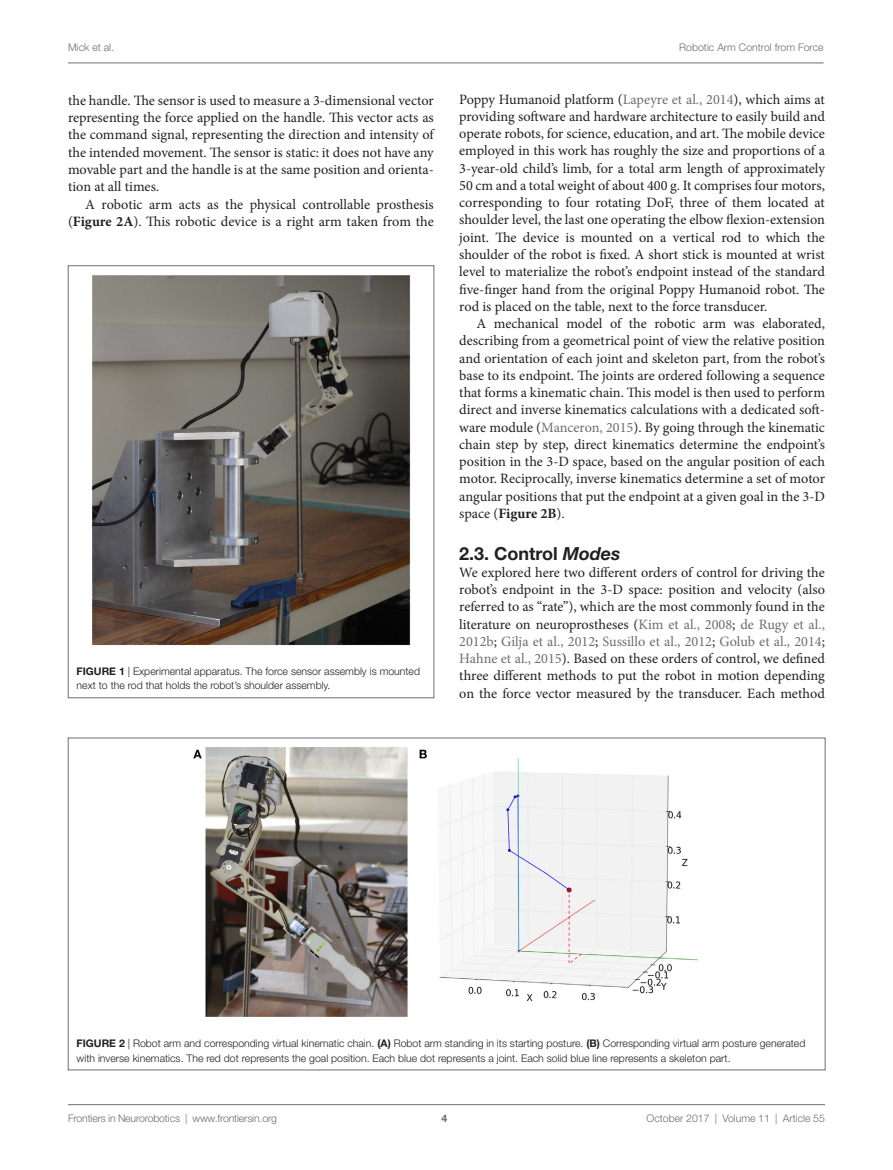
<style>
.page{position:relative;width:893px;height:1170px;background:#fff}
.page>*{position:absolute;margin:0;border:0;box-sizing:border-box;transform-origin:0 0}
.t1{font:700 18px "Helvetica Neue LT Std";color:#231f20}
.t2{font:14.25px/17.2px "Minion Pro";color:#231f20;text-align:justify}
.t3{font:300 10.5px/14.2px "Helvetica Neue LT Std";color:#231f20}
.t4{font:300 10.5px "Helvetica Neue LT Std";color:#6c6d70}
.t5{font:700 10.5px "Helvetica Neue LT Std";color:#6c6d70}
.s1{font-weight:700}
.s2{color:#6c6d70}
.s3{font-style:italic}
</style>
<div class="page">
<img style="left:193px;top:747px;width:505px;height:270px">
<img style="left:92px;top:275px;width:318px;height:370px">
<div style="left:68px;top:265px;width:366px;height:433px;border:1px solid #6c6d70"></div>
<hr style="left:68px;top:63px;width:756px;height:1px;background:#6c6d70">
<hr style="left:68px;top:1104px;width:757px;height:1px;background:#6c6d70">
<p class="t4" style="left:68px;top:41px;width:48px">Mick et al.</p>
<p class="t4" style="left:679px;top:41px;width:146px">Robotic Arm Control from Force</p>
<p class="t2" style="left:68px;top:92px;width:367px">the handle. The sensor is used to measure a 3-dimensional vector representing the force applied on the handle. This vector acts as the command signal, representing the direction and intensity of the intended movement. The sensor is static: it does not have any movable part and the handle is at the same position and orienta&shy;tion at all times.</p>
<p class="t2" style="left:68px;top:195px;width:367px;text-align:right">A robotic arm acts as the physical controllable prosthesis (<span class="s1">Figure 2A</span>). This robotic device is a right arm taken from the</p>
<p class="t3" style="left:77px;top:664px;width:345px"><span class="s1">FIGURE 1</span> | Experimental apparatus. The force sensor assembly is mounted next to the rod that holds the robot’s shoulder assembly.</p>
<p class="t2" style="left:459px;top:90px;width:367px">Poppy Humanoid platform (<span class="s2">Lapeyre et al., 2014</span>), which aims at providing software and hardware architecture to easily build and operate robots, for science, education, and art. The mobile device employed in this work has roughly the size and proportions of a 3-year-old child’s limb, for a total arm length of approximately 50 cm and a total weight of about 400 g. It comprises four motors, corresponding to four rotating DoF, three of them located at shoulder level, the last one operating the elbow flexion-extension joint. The device is mounted on a vertical rod to which the shoulder of the robot is fixed. A short stick is mounted at wrist level to materialize the robot’s endpoint instead of the standard five-finger hand from the original Poppy Humanoid robot. The rod is placed on the table, next to the force transducer.</p>
<p class="t2" style="left:459px;top:315px;width:367px;text-indent:17px">A mechanical model of the robotic arm was elaborated, describing from a geometrical point of view the relative position and orientation of each joint and skeleton part, from the robot’s base to its endpoint. The joints are ordered following a sequence that forms a kinematic chain. This model is then used to perform direct and inverse kinematics calculations with a dedicated soft&shy;ware module (<span class="s2">Manceron, 2015</span>). By going through the kinematic chain step by step, direct kinematics determine the endpoint’s position in the 3-D space, based on the angular position of each motor. Reciprocally, inverse kinematics determine a set of motor angular positions that put the endpoint at a given goal in the 3-D space (<span class="s1">Figure 2B</span>).</p>
<p class="t1" style="left:459px;top:542px;width:163px">2.3. CONTROL <span class="s3">Modes</span></p>
<p class="t2" style="left:459px;top:563px;width:367px">We explored here two different orders of control for driving the robot’s endpoint in the 3-D space: position and velocity (also referred to as “rate”), which are the most commonly found in the literature on neuroprostheses (<span class="s2">Kim et al., 2008</span>; <span class="s2">de Rugy et al., 2012b</span>; <span class="s2">Gilja et al., 2012</span>; <span class="s2">Sussillo et al., 2012</span>; <span class="s2">Golub et al., 2014</span>; <span class="s2">Hahne et al., 2015</span>). Based on these orders of control, we defined three different methods to put the robot in motion depending on the force vector measured by the transducer. Each method</p>
<p class="t3" style="left:77px;top:1036px;width:730px"><span class="s1">FIGURE 2</span> | Robot arm and corresponding virtual kinematic chain. <span class="s1">(A)</span> Robot arm standing in its starting posture. <span class="s1">(B)</span> Corresponding virtual arm posture generated with inverse kinematics. The red dot represents the goal position. Each blue dot represents a joint. Each solid blue line represents a skeleton part.</p>
<p class="t4" style="left:68px;top:1111px;width:211px">Frontiers in Neurorobotics | www.frontiersin.org</p>
<p class="t4" style="left:647px;top:1111px;width:180px">October 2017 | Volume 11 | Article 55</p>
<p class="t5" style="left:441px;top:1111px;width:7px">4</p>
</div>
